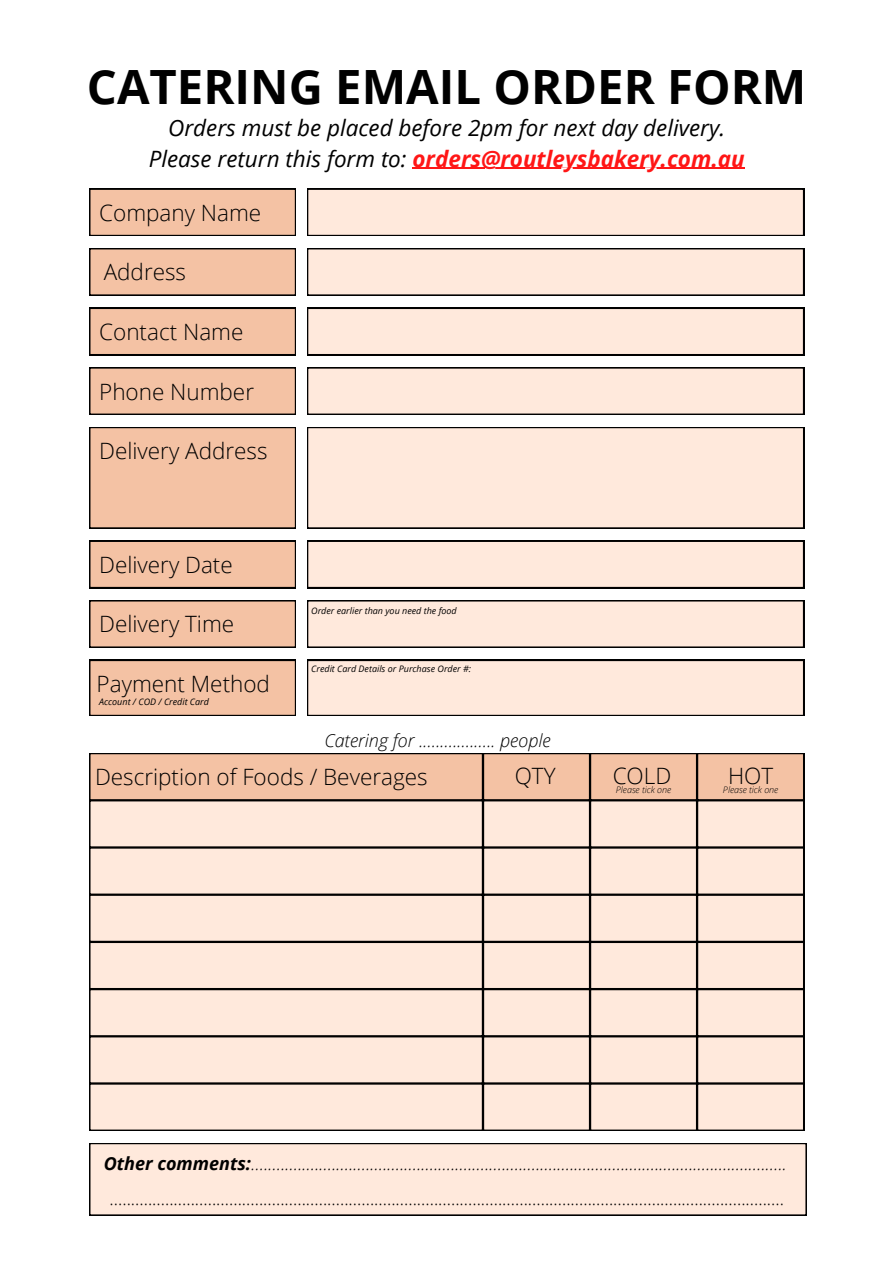
<style>
.page{position:relative;width:893px;height:1264px;background:#fff}
.page>*{position:absolute;margin:0;border:0;box-sizing:border-box;transform-origin:0 0}
.t1{font:700 47.25px "Open Sans";color:#000}
.t2{font:300 22.5px "Open Sans";color:#000}
.t3{font:italic 22.5px/30.3px "Open Sans";color:#000;text-align:center}
.t4{font:italic 300 18px "Open Sans";color:#000}
.t5{font:300 18px "Open Sans";color:#000}
.t6{font:italic 9px "Open Sans";color:#000}
.t7{font:italic 300 9px "Open Sans";color:#000}
.s1{font-weight:700;color:#ff1616}
.s2{font-weight:700}
</style>
<div class="page">
<svg style="left:89px;top:189px;width:207px;height:47px;background:#e6b79a"></svg>
<svg style="left:89px;top:248px;width:207px;height:47px;background:#e6b69a"></svg>
<svg style="left:89px;top:308px;width:207px;height:47px;background:#e6b79a"></svg>
<div style="left:89px;top:367px;width:207px;height:48px;background:#000"></div>
<div style="left:90px;top:368px;width:205px;height:46px;background:#f4c2a4"></div>
<div style="left:89px;top:427px;width:207px;height:101px;background:#f4c2a4"></div>
<svg style="left:307px;top:189px;width:497px;height:47px;background:#f2ddd1"></svg>
<hr style="left:412px;top:168px;width:332px;height:1px;background:#ff1616">
<svg style="left:307px;top:248px;width:497px;height:47px;background:#f2ddd1"></svg>
<svg style="left:307px;top:308px;width:497px;height:47px;background:#f2ddd1"></svg>
<div style="left:307px;top:367px;width:497px;height:48px;background:#000"></div>
<div style="left:308px;top:368px;width:495px;height:46px;background:#ffe9dc"></div>
<div style="left:307px;top:427px;width:497px;height:101px;background:#ffe9dc"></div>
<svg style="left:89px;top:541px;width:207px;height:47px;background:#e6b79a"></svg>
<svg style="left:89px;top:600px;width:207px;height:47px;background:#e6b69a"></svg>
<svg style="left:89px;top:660px;width:207px;height:56px;background:#e6b79b"></svg>
<svg style="left:307px;top:541px;width:497px;height:47px;background:#f2ddd1"></svg>
<svg style="left:307px;top:600px;width:497px;height:47px;background:#f2ddd1"></svg>
<svg style="left:307px;top:660px;width:497px;height:56px;background:#f3ded1"></svg>
<div style="left:89px;top:1143px;width:717px;height:72px;background:#ffe9dc"></div>
<svg style="left:89px;top:753px;width:715px;height:377px;background:#eed6c8"></svg>
<h1 class="t1" style="left:87px;top:53px;width:721px">CATERING EMAIL ORDER FORM</h1>
<h3 class="t3" style="left:149px;top:112px;width:597px">Orders must be placed before 2pm for next day delivery.<br>Please return this form to: <span class="s1">orders@routleysbakery.com.au</span></h3>
<h3 class="t2" style="left:99px;top:197px;width:163px">Company Name</h3>
<h3 class="t2" style="left:104px;top:256px;width:84px">Address</h3>
<h3 class="t2" style="left:99px;top:316px;width:146px">Contact Name</h3>
<h3 class="t2" style="left:99px;top:375px;width:156px">Phone Number</h3>
<h3 class="t2" style="left:99px;top:435px;width:170px">Delivery Address</h3>
<h3 class="t2" style="left:99px;top:549px;width:135px">Delivery Date</h3>
<p class="t2" style="left:99px;top:608px;width:136px">Delivery Time</p>
<h3 class="t2" style="left:97px;top:668px;width:175px">Payment Method</h3>
<h2 class="t6" style="left:99px;top:695px;width:111px">Account / COD / Credit Card</h2>
<h2 class="t6" style="left:311px;top:604px;width:147px">Order earlier than you need the food</h2>
<p class="t6" style="left:311px;top:663px;width:161px">Credit Card Details or Purchase Order #:</p>
<p class="t4" style="left:324px;top:727px;width:228px">Catering for .................. people</p>
<p class="t2" style="left:95px;top:760px;width:334px">Description of Foods / Beverages</p>
<h2 class="t2" style="left:514px;top:760px;width:42px">QTY</h2>
<p class="t2" style="left:612px;top:760px;width:60px">COLD</p>
<h4 class="t2" style="left:728px;top:760px;width:47px">HOT</h4>
<p class="t7" style="left:615px;top:783px;width:57px">Please tick one</p>
<p class="t7" style="left:723px;top:783px;width:57px">Please tick one</p>
<h4 class="t4" style="left:104px;top:1151px;width:684px"><span class="s2">Other comments:</span>..............................................................................................................................</h4>
<h3 class="t5" style="left:110px;top:1185px;width:676px">..............................................................................................................................................................</h3>
</div>
